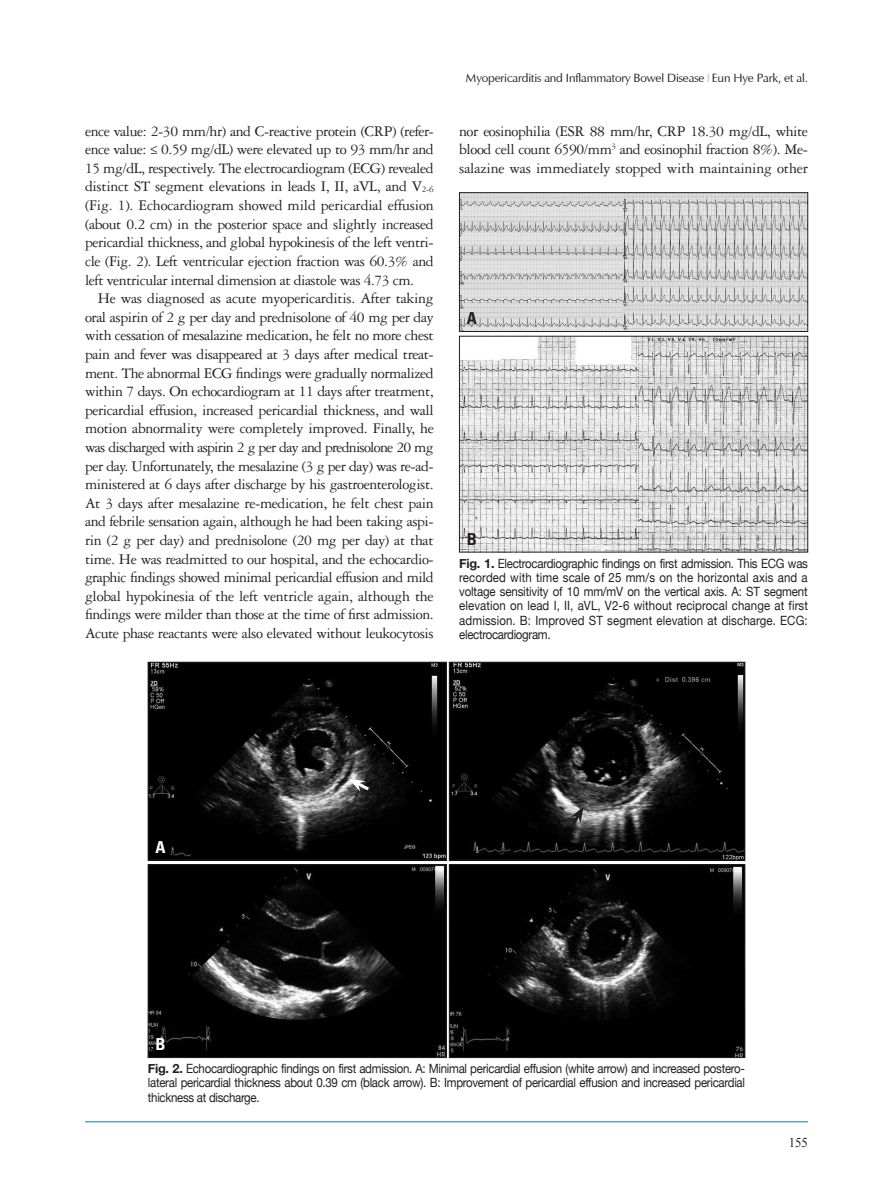
<style>
.page{position:relative;width:893px;height:1191px;background:#fff}
.page>*{position:absolute;margin:0;border:0;box-sizing:border-box;transform-origin:0 0}
.t1{font:700 condensed 16.5px "Univers LT Std";color:#231f20}
.t2{font:700 condensed 16.5px "Univers LT Std";color:#fff}
._01-본문{font:15.75px/18.6px "Garamond 3 LT Std";letter-spacing:-.03em;color:#231f20;text-align:justify}
.t3{font:13.5px "Times New Roman";color:#231f20;scale:.95 1}
._05-캡션{font:12.75px/14.2px "Helvetica Neue";letter-spacing:-.025em;color:#231f20;text-align:justify;scale:.9 1}
._06-하시라{font:12px "Eterna";letter-spacing:-.015em;color:#231f20}
.s1{font-size:9.15px}
.s2{font-family:"Metalcut";font-weight:700;font-size:11.25px;color:#bcbdc0}
.s3{font-weight:700}
</style>
<div class="page">
<hr style="left:85px;top:1121px;width:723px;height:1px;background:#0081c7">
<img style="left:461px;top:194px;width:345px;height:136px">
<div style="left:459px;top:192px;width:349px;height:140px;border:1px solid #231f20"></div>
<img style="left:461px;top:338px;width:345px;height:212px">
<div style="left:459px;top:336px;width:349px;height:216px;border:1px solid #231f20"></div>
<img style="left:150px;top:866px;width:294px;height:189px">
<div style="left:148px;top:864px;width:298px;height:193px;border:1px solid #231f20"></div>
<img style="left:150px;top:664px;width:294px;height:194px">
<div style="left:148px;top:662px;width:298px;height:198px;border:1px solid #231f20"></div>
<img style="left:451px;top:866px;width:292px;height:189px">
<div style="left:449px;top:864px;width:296px;height:193px;border:1px solid #231f20"></div>
<img style="left:451px;top:664px;width:292px;height:194px">
<div style="left:449px;top:662px;width:296px;height:198px;border:1px solid #231f20"></div>
<svg style="left:349px;top:779px;width:23px;height:14px"></svg>
<svg style="left:567px;top:806px;width:17px;height:25px"></svg>
<p class="_01-본문" style="left:85px;top:122px;width:350px">ence value: 2-30 mm/hr) and C-reactive protein (CRP) (refer&shy;ence value: ≤ 0.59 mg/dL) were elevated up to 93 mm/hr and 15 mg/dL, respectively. The electrocardiogram (ECG) revealed distinct ST segment elevations in leads I, II, aVL, and V<span class="s1">2-6 </span>(Fig. 1). Echocardiogram showed mild pericardial effusion (about 0.2 cm) in the posterior space and slightly increased pericardial thickness, and global hypokinesis of the left ventri&shy;cle (Fig. 2). Left ventricular ejection fraction was 60.3% and left ventricular internal dimension at diastole was 4.73 cm.</p>
<p class="_01-본문" style="left:85px;top:289px;width:350px;text-indent:13px">He was diagnosed as acute myopericarditis. After taking oral aspirin of 2 g per day and prednisolone of 40 mg per day with cessation of mesalazine medication, he felt no more chest pain and fever was disappeared at 3 days after medical treat&shy;ment. The abnormal ECG findings were gradually normalized within 7 days. On echocardiogram at 11 days after treatment, pericardial effusion, increased pericardial thickness, and wall motion abnormality were completely improved. Finally, he was discharged with aspirin 2 g per day and prednisolone 20 mg per day. Unfortunately, the mesalazine (3 g per day) was re-ad&shy;ministered at 6 days after discharge by his gastroenterologist.<br>At 3 days after mesalazine re-medication, he felt chest pain and febrile sensation again, although he had been taking aspi&shy;rin (2 g per day) and prednisolone (20 mg per day) at that time. He was readmitted to our hospital, and the echocardio&shy;graphic findings showed minimal pericardial effusion and mild global hypokinesia of the left ventricle again, although the findings were milder than those at the time of first admission.<br>Acute phase reactants were also elevated without leukocytosis</p>
<p class="_06-하시라" style="left:466px;top:71px;width:343px">Myopericarditis and Inflammatory Bowel Disease <span class="s2">|</span> Eun Hye Park, et al.</p>
<p class="_01-본문" style="left:459px;top:122px;width:350px">nor eosinophilia (ESR 88 mm/hr, CRP 18.30 mg/dL, white blood cell count 6590/mm<sup>3</sup> and eosinophil fraction 8%). Me&shy;salazine was immediately stopped with maintaining other</p>
<p class="t1" style="left:467px;top:308px;width:12px">A</p>
<p class="t1" style="left:467px;top:529px;width:12px">B</p>
<p class="_05-캡션" style="left:459px;top:555px;width:389px"><span class="s3">Fig. 1.</span> Electrocardiographic findings on first admission. This ECG was recorded with time scale of 25 mm/s on the horizontal axis and a voltage sensitivity of 10 mm/mV on the vertical axis. A: ST segment elevation on lead I, II, aVL, V2-6 without reciprocal change at first admission. B: Improved ST segment elevation at discharge. ECG: electrocardiogram.</p>
<p class="t2" style="left:156px;top:837px;width:12px">A</p>
<p class="t2" style="left:156px;top:1034px;width:12px">B</p>
<p class="_05-캡션" style="left:148px;top:1061px;width:665px"><span class="s3">Fig. 2.</span> Echocardiographic findings on first admission. A: Minimal pericardial effusion (white arrow) and increased postero&shy;lateral pericardial thickness about 0.39 cm (black arrow). B: Improvement of pericardial effusion and increased pericardial thickness at discharge.</p>
<p class="t3" style="left:789px;top:1133px;width:22px">155</p>
</div>
